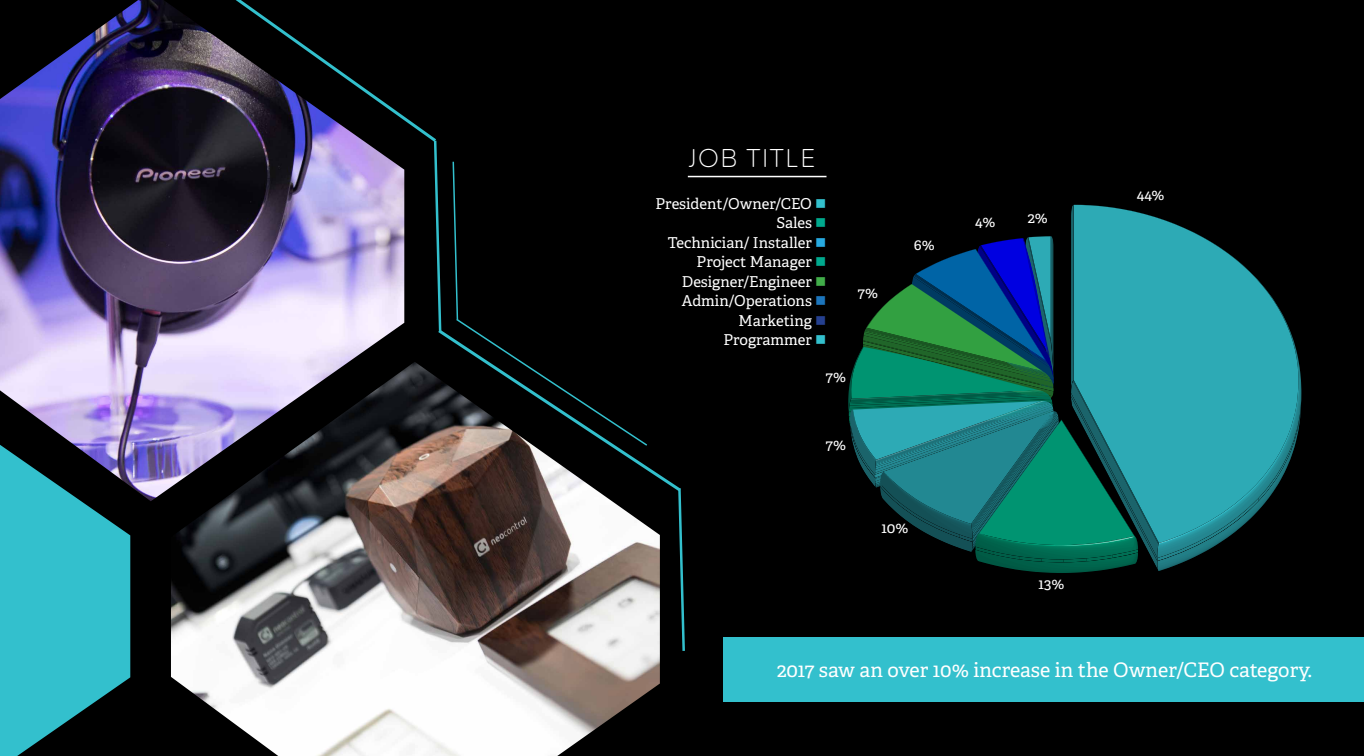
<style>
.page{position:relative;width:1364px;height:756px;background:#fff}
.page>*{position:absolute;margin:0;border:0;box-sizing:border-box;transform-origin:0 0}
.t1{font:24px "CEDIA Solid";color:#fff}
.t2{font:20px "Adelle PE";color:#fff}
.t3{font:15px/19.5px "Adelle PE";color:#fff;text-align:right}
.s1{color:#33c0cd}
.s2{color:#00a98e}
.s3{color:#27aae1}
.s4{color:#41ad49}
.s5{color:#1c75bc}
.s6{color:#25408f}
</style>
<div class="page">
<div style="left:0;top:0;width:1363px;height:756px;background:#000"></div>
<div style="left:723px;top:637px;width:641px;height:65px;background:#33c0cd"></div>
<svg style="left:848px;top:205px;width:454px;height:368px"></svg>
<hr style="left:688px;top:176px;width:138px;height:1px;background:#fff">
<svg style="left:0;top:501px;width:130px;height:255px"></svg>
<img style="left:171px;top:362px;width:489px;height:394px">
<img style="left:0;top:0;width:404px;height:501px">
<svg style="left:678px;top:494px;width:7px;height:157px"></svg>
<svg style="left:435px;top:331px;width:246px;height:163px"></svg>
<img style="left:201px;top:0;width:242px;height:333px">
<svg style="left:452px;top:161px;width:197px;height:286px"></svg>
<h1 class="t1" style="left:688px;top:147px;width:131px">Job Title</h1>
<p class="t3" style="left:655px;top:193px;width:172px">President/Owner/CEO <span class="s1">■<br></span>Sales <span class="s2">■<br></span>Technician/ Installer <span class="s3">■<br></span>Project Manager <span class="s2">■<br></span>Designer/Engineer <span class="s4">■<br></span>Admin/Operations <span class="s5">■<br></span>Marketing <span class="s6">■<br></span>Programmer <span class="s1">■</span></p>
<p class="t3" style="left:825px;top:367px;width:22px">7%</p>
<p class="t3" style="left:857px;top:283px;width:22px">7%</p>
<p class="t3" style="left:825px;top:434px;width:22px">7%</p>
<p class="t3" style="left:914px;top:235px;width:22px">6%</p>
<p class="t3" style="left:881px;top:518px;width:29px">10%</p>
<p class="t3" style="left:975px;top:212px;width:22px">4%</p>
<p class="t3" style="left:1027px;top:207px;width:22px">2%</p>
<p class="t3" style="left:1038px;top:574px;width:27px">13%</p>
<p class="t3" style="left:1136px;top:185px;width:29px">44%</p>
<h2 class="t2" style="left:777px;top:655px;width:537px">2017 saw an over 10% increase in the Owner/CEO category.</h2>
</div>
